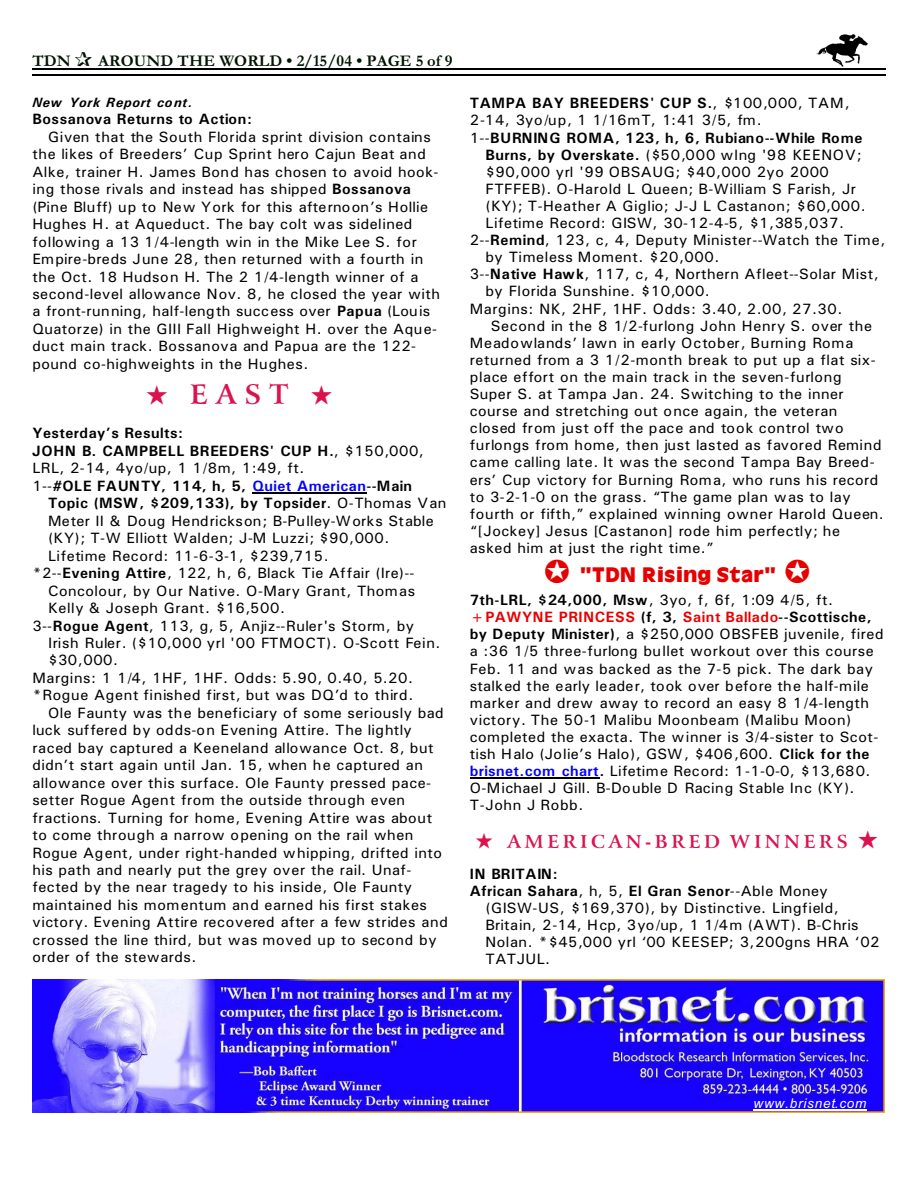
<style>
.page{position:relative;width:918px;height:1188px;background:#fff}
.page>*{position:absolute;margin:0;border:0;box-sizing:border-box;transform-origin:0 0}
.t1{font:700 27px "Arrus BT";color:#db124d}
.t2{font:900 21px "Antiquarian";letter-spacing:.005em;color:#e60000}
.t3{font:700 18px "Arrus BT";letter-spacing:.2em;color:#db124d}
.t4{font:700 16.5px "Garamond";letter-spacing:.005em;color:#001400}
.t5{font:15px/17.4px "Univers";letter-spacing:.03em;color:#000}
.t6{font:700 15px "Univers";letter-spacing:.03em;color:#000}
.t7{font:15px "Univers";letter-spacing:.01em;color:#000}
.t8{font:15px "Univers";letter-spacing:.06em;color:#000}
.t9{font:700 15px "Univers";letter-spacing:.055em;color:#000}
.t10{font:700 15px "Univers";letter-spacing:.06em;color:#000}
.t11{font:15px "Univers";letter-spacing:.055em;color:#000}
.t12{font:italic 700 13.5px "Univers";letter-spacing:.045em;color:#000}
.t13{font:italic 13.5px "Arial";letter-spacing:.06em;color:#fff}
.s1{font-weight:700}
.s2{font-weight:400}
.s3{color:#00f}
.s4{font-weight:700;color:#e60000}
.s5{font-weight:700;color:#00f}
</style>
<div class="page">
<img style="left:817px;top:35px;width:51px;height:31px">
<hr style="left:32px;top:68px;width:853px;height:1px;background:#000">
<hr style="left:32px;top:75px;width:853px;height:1px;background:#000">
<img style="left:32px;top:979px;width:852px;height:134px">
<hr style="left:753px;top:1110px;width:114px;height:1px;background:#fff">
<hr style="left:252px;top:492px;width:115px;height:2px;background:#000">
<hr style="left:470px;top:778px;width:129px;height:1px;background:#000">
<p class="t4" style="left:32px;top:55px;width:40px">TDN</p>
<p class="t4" style="left:98px;top:55px;width:356px">AROUND THE WORLD • 2/15/04 • PAGE 5 of 9</p>
<p class="t12" style="left:32px;top:98px;width:162px">New York Report cont.</p>
<p class="t6" style="left:32px;top:114px;width:221px">Bossanova Returns to Action:</p>
<p class="t5" style="left:32px;top:129px;width:409px;text-indent:16px">Given that the South Florida sprint division contains the likes of Breeders’ Cup Sprint hero Cajun Beat and Alke, trainer H. James Bond has chosen to avoid hook&shy;ing those rivals and instead has shipped <span class="s1">Bossanova </span>(Pine Bluff) up to New York for this afternoon’s Hollie Hughes H. at Aqueduct. The bay colt was sidelined following a 13 1/4-length win in the Mike Lee S. for Empire-breds June 28, then returned with a fourth in the Oct. 18 Hudson H. The 2 1/4-length winner of a second-level allowance Nov. 8, he closed the year with a front-running, half-length success over <span class="s1">Papua</span> (Louis Quatorze) in the GIII Fall Highweight H. over the Aque&shy;duct main track. Bossanova and Papua are the 122- pound co-highweights in the Hughes.</p>
<h1 class="t1" style="left:146px;top:384px;width:188px">★ EAST ★</h1>
<p class="t6" style="left:32px;top:428px;width:152px">Yesterday’s Results:</p>
<p class="t9" style="left:32px;top:446px;width:393px">JOHN B. CAMPBELL BREEDERS' CUP H.<span class="s2">, $150,000,</span></p>
<p class="t5" style="left:32px;top:461px;width:274px">LRL, 2-14, 4yo/up, 1 1/8m, 1:49, ft.</p>
<p class="t6" style="left:32px;top:481px;width:381px"><span class="s2">1--</span>#OLE FAUNTY, 114, h, 5, <span class="s3">Quiet American</span>--Main</p>
<p class="t6" style="left:48px;top:498px;width:400px">Topic (MSW, $209,133), by Topsider<span class="s2">. O-Thomas Van</span></p>
<p class="t7" style="left:48px;top:515px;width:387px">Meter II &amp; Doug Hendrickson; B-Pulley-Works Stable</p>
<p class="t5" style="left:48px;top:531px;width:343px">(KY); T-W Elliott Walden; J-M Luzzi; $90,000.</p>
<p class="t5" style="left:48px;top:548px;width:282px">Lifetime Record: 11-6-3-1, $239,715.</p>
<p class="t5" style="left:32px;top:566px;width:384px">*2--<span class="s1">Evening Attire</span>, 122, h, 6, Black Tie Affair (Ire)--</p>
<p class="t5" style="left:48px;top:583px;width:369px">Concolour, by Our Native. O-Mary Grant, Thomas</p>
<p class="t5" style="left:48px;top:601px;width:238px">Kelly &amp; Joseph Grant. $16,500.</p>
<p class="t5" style="left:32px;top:618px;width:383px">3--<span class="s1">Rogue Agent</span>, 113, g, 5, Anjiz--Ruler's Storm, by</p>
<p class="t5" style="left:48px;top:635px;width:394px">Irish Ruler. ($10,000 yrl '00 FTMOCT). O-Scott Fein.</p>
<p class="t5" style="left:48px;top:653px;width:72px">$30,000.</p>
<p class="t5" style="left:32px;top:670px;width:382px">Margins: 1 1/4, 1HF, 1HF. Odds: 5.90, 0.40, 5.20.</p>
<p class="t5" style="left:32px;top:688px;width:382px">*Rogue Agent finished first, but was DQ’d to third.</p>
<p class="t5" style="left:48px;top:705px;width:397px">Ole Faunty was the beneficiary of some seriously bad</p>
<p class="t7" style="left:32px;top:725px;width:381px">luck suffered by odds-on Evening Attire. The lightly</p>
<p class="t5" style="left:32px;top:740px;width:403px">raced bay captured a Keeneland allowance Oct. 8, but</p>
<p class="t5" style="left:32px;top:758px;width:392px">didn’t start again until Jan. 15, when he captured an</p>
<p class="t5" style="left:32px;top:775px;width:400px">allowance over this surface. Ole Faunty pressed pace-</p>
<p class="t5" style="left:32px;top:793px;width:374px">setter Rogue Agent from the outside through even</p>
<p class="t5" style="left:32px;top:810px;width:401px">fractions. Turning for home, Evening Attire was about</p>
<p class="t5" style="left:32px;top:828px;width:382px">to come through a narrow opening on the rail when</p>
<p class="t5" style="left:32px;top:845px;width:411px">Rogue Agent, under right-handed whipping, drifted into</p>
<p class="t5" style="left:32px;top:862px;width:381px">his path and nearly put the grey over the rail. Unaf-</p>
<p class="t5" style="left:32px;top:880px;width:381px">fected by the near tragedy to his inside, Ole Faunty</p>
<p class="t5" style="left:32px;top:897px;width:396px">maintained his momentum and earned his first stakes</p>
<p class="t5" style="left:32px;top:915px;width:417px">victory. Evening Attire recovered after a few strides and</p>
<p class="t5" style="left:32px;top:932px;width:406px">crossed the line third, but was moved up to second by</p>
<p class="t5" style="left:32px;top:950px;width:166px">order of the stewards.</p>
<p class="t6" style="left:470px;top:98px;width:381px">TAMPA BAY BREEDERS' CUP S.<span class="s2">, $100,000, TAM,</span></p>
<p class="t8" style="left:470px;top:115px;width:293px">2-14, 3yo/up, 1 1/16mT, 1:41 3/5, fm.</p>
<p class="t10" style="left:470px;top:132px;width:394px"><span class="s2">1--</span>BURNING ROMA, 123, h, 6, Rubiano--While Rome</p>
<p class="t11" style="left:485px;top:149px;width:378px"><span class="s1">Burns, by Overskate.</span> ($50,000 wlng '98 KEENOV;</p>
<p class="t5" style="left:485px;top:164px;width:345px">$90,000 yrl '99 OBSAUG; $40,000 2yo 2000</p>
<p class="t5" style="left:485px;top:181px;width:372px">FTFFEB). O-Harold L Queen; B-William S Farish, Jr</p>
<p class="t5" style="left:485px;top:198px;width:382px">(KY); T-Heather A Giglio; J-J L Castanon; $60,000.</p>
<p class="t5" style="left:485px;top:216px;width:360px">Lifetime Record: GISW, 30-12-4-5, $1,385,037.</p>
<p class="t5" style="left:470px;top:233px;width:417px">2--<span class="s1">Remind</span>, 123, c, 4, Deputy Minister--Watch the Time,</p>
<p class="t5" style="left:485px;top:250px;width:235px">by Timeless Moment. $20,000.</p>
<p class="t5" style="left:470px;top:267px;width:411px">3--<span class="s1">Native Hawk</span>, 117, c, 4, Northern Afleet--Solar Mist,</p>
<p class="t5" style="left:485px;top:284px;width:226px">by Florida Sunshine. $10,000.</p>
<p class="t5" style="left:470px;top:301px;width:374px">Margins: NK, 2HF, 1HF. Odds: 3.40, 2.00, 27.30.</p>
<p class="t5" style="left:491px;top:318px;width:383px">Second in the 8 1/2-furlong John Henry S. over the</p>
<p class="t8" style="left:470px;top:337px;width:385px">Meadowlands’ lawn in early October, Burning Roma</p>
<p class="t5" style="left:470px;top:352px;width:407px">returned from a 3 1/2-month break to put up a flat six-</p>
<p class="t5" style="left:470px;top:369px;width:373px">place effort on the main track in the seven-furlong</p>
<p class="t5" style="left:470px;top:387px;width:376px">Super S. at Tampa Jan. 24. Switching to the inner</p>
<p class="t5" style="left:470px;top:404px;width:369px">course and stretching out once again, the veteran</p>
<p class="t8" style="left:470px;top:423px;width:375px">closed from just off the pace and took control two</p>
<p class="t5" style="left:470px;top:438px;width:413px">furlongs from home, then just lasted as favored Remind</p>
<p class="t5" style="left:470px;top:455px;width:406px">came calling late. It was the second Tampa Bay Breed-</p>
<p class="t5" style="left:470px;top:472px;width:410px">ers’ Cup victory for Burning Roma, who runs his record</p>
<p class="t5" style="left:470px;top:489px;width:382px">to 3-2-1-0 on the grass. “The game plan was to lay</p>
<p class="t5" style="left:470px;top:506px;width:416px">fourth or fifth,” explained winning owner Harold Queen.</p>
<p class="t5" style="left:470px;top:523px;width:372px">“[Jockey] Jesus [Castanon] rode him perfectly; he</p>
<p class="t5" style="left:470px;top:540px;width:245px">asked him at just the right time.”</p>
<p class="t5" style="left:470px;top:593px;width:415px"><span class="s1">7th-LRL, $24,000, Msw</span>, 3yo, f, 6f, 1:09 4/5, ft. <span class="s4">+PAWYNE PRINCESS</span> <span class="s1">(f, 3,</span> <span class="s4">Saint Ballado</span><span class="s1">--Scottische, by Deputy Minister)</span>, a $250,000 OBSFEB juvenile, fired a :36 1/5 three-furlong bullet workout over this course Feb. 11 and was backed as the 7-5 pick. The dark bay stalked the early leader, took over before the half-mile marker and drew away to record an easy 8 1/4-length victory. The 50-1 Malibu Moonbeam (Malibu Moon) completed the exacta. The winner is 3/4-sister to Scot&shy;tish Halo (Jolie’s Halo), GSW, $406,600. <span class="s1">Click for the </span><span class="s5">brisnet.com chart</span><span class="s1">.</span> Lifetime Record: 1-1-0-0, $13,680.<br>O-Michael J Gill. B-Double D Racing Stable Inc (KY).<br>T-John J Robb.</p>
<h2 class="t2" style="left:580px;top:567px;width:197px">“TDN Rising Star”</h2>
<p class="t3" style="left:476px;top:834px;width:404px">★ AMERICAN-BRED WINNERS ★</p>
<p class="t9" style="left:470px;top:868px;width:90px">IN BRITAIN:</p>
<p class="t6" style="left:470px;top:885px;width:360px">African Sahara<span class="s2">, h, 5,</span> El Gran Senor<span class="s2">--Able Money</span></p>
<p class="t5" style="left:485px;top:900px;width:355px">(GISW-US, $169,370), by Distinctive. Lingfield,</p>
<p class="t7" style="left:485px;top:920px;width:375px">Britain, 2-14, Hcp, 3yo/up, 1 1/4m (AWT). B-Chris</p>
<p class="t5" style="left:485px;top:934px;width:396px">Nolan. *$45,000 yrl ‘00 KEESEP; 3,200gns HRA ‘02</p>
<p class="t5" style="left:485px;top:952px;width:66px">TATJUL.</p>
<p class="t13" style="left:753px;top:1098px;width:115px">www.brisnet.com</p>
</div>
